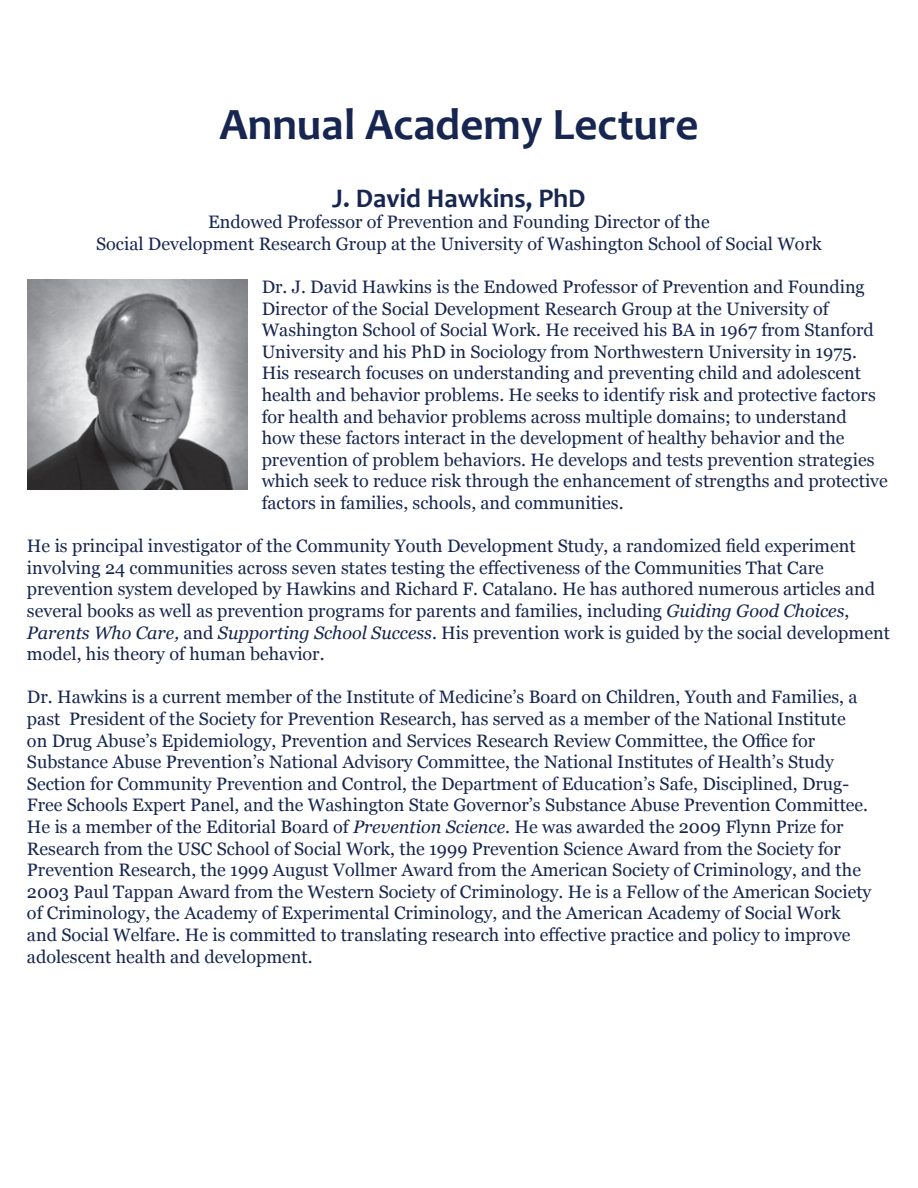
<style>
.page{position:relative;width:918px;height:1188px;background:#fff}
.page>*{position:absolute;margin:0;border:0;box-sizing:border-box;transform-origin:0 0}
.t1{font:700 45px "Candara";color:#172650}
.t2{font:700 27px "Candara";color:#172650}
.t3{font:18px/21.6px "Georgia";color:#172650}
.s1{font-style:italic}
</style>
<div class="page">
<img style="left:27px;top:279px;width:221px;height:211px">
<h1 class="t1" style="left:219px;top:97px;width:481px">Annual Academy Lecture</h1>
<h2 class="t2" style="left:332px;top:181px;width:255px">J. David Hawkins, PhD</h2>
<p class="t3" style="left:96px;top:210px;width:727px;text-align:center">Endowed Professor of Prevention and Founding Director of the<br>Social Development Research Group at the University of Washington School of Social Work</p>
<p class="t3" style="left:262px;top:275px;width:628px">Dr. J. David Hawkins is the Endowed Professor of Prevention and Founding Director of the Social Development Research Group at the University of Washington School of Social Work. He received his BA in 1967 from Stanford University and his PhD in Sociology from Northwestern University in 1975.<br>His research focuses on understanding and preventing child and adolescent health and behavior problems. He seeks to identify risk and protective factors for health and behavior problems across multiple domains; to understand<br>how these factors interact in the development of healthy behavior and the prevention of problem behaviors. He develops and tests prevention strategies which seek to reduce risk through the enhancement of strengths and protective factors in families, schools, and communities.</p>
<p class="t3" style="left:27px;top:534px;width:864px">He is principal investigator of the Community Youth Development Study, a randomized field experiment involving 24 communities across seven states testing the effectiveness of the Communities That Care prevention system developed by Hawkins and Richard F. Catalano. He has authored numerous articles and several books as well as prevention programs for parents and families, including <span class="s1">Guiding Good Choices</span>, <span class="s1">Parents Who Care,</span> and <span class="s1">Supporting School Success</span>. His prevention work is guided by the social development model, his theory of human behavior.</p>
<p class="t3" style="left:27px;top:686px;width:846px">Dr. Hawkins is a current member of the Institute of Medicine’s Board on Children, Youth and Families, a past President of the Society for Prevention Research, has served as a member of the National Institute<br>on Drug Abuse’s Epidemiology, Prevention and Services Research Review Committee, the Office for Substance Abuse Prevention’s National Advisory Committee, the National Institutes of Health’s Study Section for Community Prevention and Control, the Department of Education’s Safe, Disciplined, Drug-Free Schools Expert Panel, and the Washington State Governor’s Substance Abuse Prevention Committee.<br>He is a member of the Editorial Board of <span class="s1">Prevention Science</span>. He was awarded the 2009 Flynn Prize for Research from the USC School of Social Work, the 1999 Prevention Science Award from the Society for Prevention Research, the 1999 August Vollmer Award from the American Society of Criminology, and the 2003 Paul Tappan Award from the Western Society of Criminology. He is a Fellow of the American Society of Criminology, the Academy of Experimental Criminology, and the American Academy of Social Work and Social Welfare. He is committed to translating research into effective practice and policy to improve adolescent health and development.</p>
</div>
